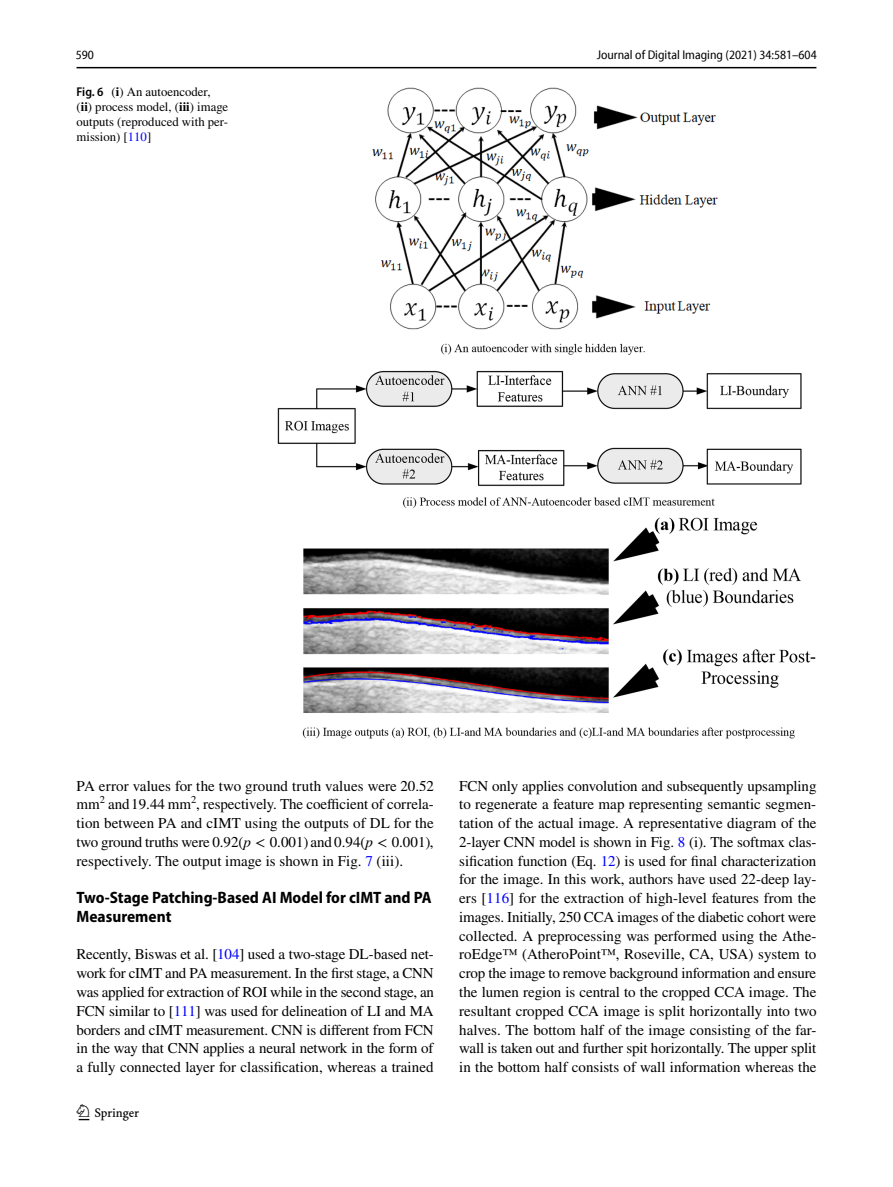
<style>
.page{position:relative;width:893px;height:1187px;background:#fff}
.page>*{position:absolute;margin:0;border:0;box-sizing:border-box;transform-origin:0 0}
.t1{font:22.5px "Springnew Regular 2";color:#000}
.t2{font:700 semi-condensed 16.5px/18.8px "Myriad Pro";color:#000}
.t3{font:15px/18.8px "STIX";color:#000;text-align:justify}
.t4{font:12.75px/15px "STIX";color:#000}
.t5{font:semi-condensed 12.75px "Myriad Pro Unic";color:#000}
.s1{font-family:"Myriad Pro";font-weight:600;font-stretch:semi-condensed}
.s2{font-weight:700}
.s3{color:#00f}
.s4{font-family:"STIX General Regular 26"}
.s5{font-family:"STIX General Regular 27"}
.s6{font-family:"STIX General Regular 28"}
.s7{font-family:"STIX Math Regular 31"}
.s8{font-family:"STIX General Italic 41"}
.s9{font-family:"STIX Math Italic 17"}
.s10{font-family:"STIX General Regular 29"}
.s11{font-family:"STIX Math Regular 32"}
.s12{font-family:"STIX General Italic 40"}
.s13{font-family:"STIX Math Italic 16"}
</style>
<div class="page">
<hr style="left:77px;top:67px;width:739px;height:1px;background:#000">
<img style="left:277px;top:87px;width:539px;height:652px">
<p class="t5" style="left:76px;top:50px;width:20px">590</p>
<p class="t5" style="left:597px;top:50px;width:221px">Journal of Digital Imaging (2021) 34:581–604</p>
<p class="t4" style="left:77px;top:85px;width:153px"><span class="s1">Fig. 6</span> (<span class="s2">i</span>) An autoencoder, (<span class="s2">ii</span>) process model, (<span class="s2">iii</span>) image outputs (reproduced with per&shy;mission) [<span class="s3">110</span>]</p>
<p class="t3" style="left:77px;top:777px;width:359px">PA error values for the two ground truth values were <span class="s4">20.52 </span>mm<sup>2</sup> and <span class="s5">19.44</span> mm<sup>2</sup>, respectively. The coefficient of correla&shy;tion between PA and cIMT using the outputs of DL for the two ground truths were <span class="s6">0.92</span><span class="s7">(</span><span class="s8">p</span> <span class="s9">&lt;</span> <span class="s6">0.001</span><span class="s7">)</span> and <span class="s10">0.94</span><span class="s11">(</span><span class="s12">p</span> <span class="s13">&lt;</span> <span class="s10">0.001</span><span class="s11">)</span>, respectively. The output image is shown in Fig. <span class="s3">7</span> (iii).</p>
<p class="t2" style="left:77px;top:888px;width:357px">Two‑Stage Patching‑Based AI Model for cIMT and PA<br>Measurement</p>
<p class="t3" style="left:77px;top:946px;width:359px">Recently, Biswas et al. [<span class="s3">104</span>] used a two-stage DL-based net&shy;work for cIMT and PA measurement. In the first stage, a CNN was applied for extraction of ROI while in the second stage, an FCN similar to [<span class="s3">111</span>] was used for delineation of LI and MA borders and cIMT measurement. CNN is different from FCN in the way that CNN applies a neural network in the form of a fully connected layer for classification, whereas a trained</p>
<h1 class="t1" style="left:79px;top:1104px;width:62px">1 3</h1>
<p class="t3" style="left:459px;top:777px;width:359px">FCN only applies convolution and subsequently upsampling to regenerate a feature map representing semantic segmen&shy;tation of the actual image. A representative diagram of the 2-layer CNN model is shown in Fig. <span class="s3">8</span> (i). The softmax clas&shy;sification function (Eq. <span class="s3">12</span>) is used for final characterization for the image. In this work, authors have used 22-deep lay&shy;ers [<span class="s3">116</span>] for the extraction of high-level features from the images. Initially, 250 CCA images of the diabetic cohort were collected. A preprocessing was performed using the Athe&shy;roEdge™ (AtheroPoint™, Roseville, CA, USA) system to crop the image to remove background information and ensure the lumen region is central to the cropped CCA image. The resultant cropped CCA image is split horizontally into two halves. The bottom half of the image consisting of the far&shy;wall is taken out and further spit horizontally. The upper split in the bottom half consists of wall information whereas the</p>
</div>
